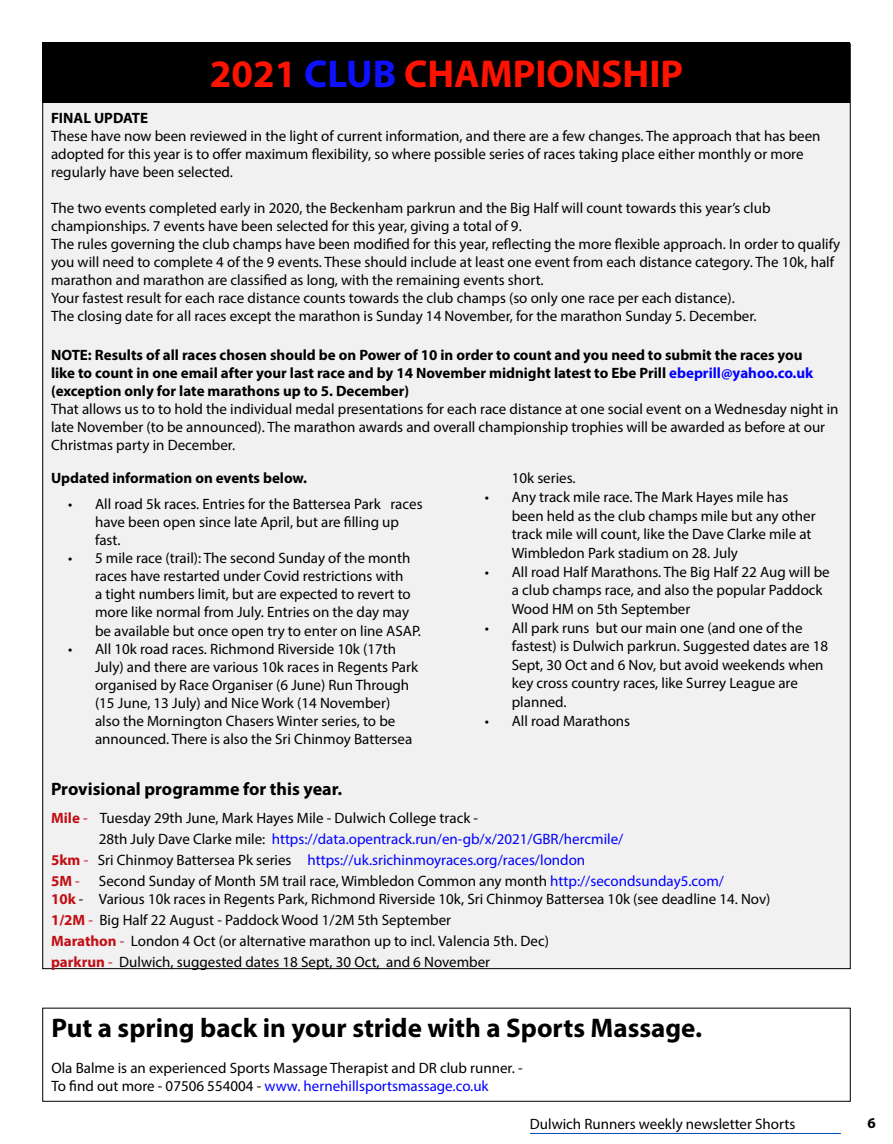
<style>
.page{position:relative;width:893px;height:1144px;background:#fff}
.page>*{position:absolute;margin:0;border:0;box-sizing:border-box;transform-origin:0 0}
.t1{font:700 39px "Myriad Pro";color:#ff1200}
.t2{font:700 27px "Myriad Pro";color:#000}
.t3{font:700 18px "Myriad Pro";color:#000}
.t4{font:15px/18px "Myriad Pro";color:#000}
.t5{font:700 15px/18px "Myriad Pro";color:#000}
.t6{font:15px "Myriad Pro";color:#00f}
.t7{font:700 15px "Myriad Pro";color:#c20f14}
.s1{color:#0e11ff}
.s2{color:#00f}
.s3{font-weight:700;color:#c20f14}
.s4{color:#c20f14}
.s5{color:#000}
.s6{font-weight:400}
</style>
<div class="page">
<hr style="left:530px;top:1133px;width:311px;height:1px;background:#004fb7">
<div style="left:43px;top:44px;width:807px;height:924px;background:#f1f1f2"></div>
<div style="left:43px;top:43px;width:807px;height:60px;background:#000"></div>
<h1 class="t1" style="left:210px;top:49px;width:475px">2021 <span class="s1">CLUB</span> CHAMPIONSHIP</h1>
<p class="t5" style="left:51px;top:108px;width:99px">FINAL UPDATE</p>
<p class="t4" style="left:51px;top:126px;width:771px">These have now been reviewed in the light of current information, and there are a few changes. The approach that has been adopted for this year is to offer maximum flexibility, so where possible series of races taking place either monthly or more regularly have been selected.</p>
<p class="t4" style="left:51px;top:198px;width:791px">The two events completed early in 2020, the Beckenham parkrun and the Big Half will count towards this year’s club championships. 7 events have been selected for this year, giving a total of 9.<br>The rules governing the club champs have been modified for this year, reflecting the more flexible approach. In order to qualify you will need to complete 4 of the 9 events. These should include at least one event from each distance category. The 10k, half marathon and marathon are classified as long, with the remaining events short.<br>Your fastest result for each race distance counts towards the club champs (so only one race per each distance).<br>The closing date for all races except the marathon is Sunday 14 November, for the marathon Sunday 5. December.</p>
<p class="t5" style="left:51px;top:346px;width:764px">NOTE: Results of all races chosen should be on Power of 10 in order to count and you need to submit the races you like to count in one email after your last race and by 14 November midnight latest to Ebe Prill <span class="s2">ebeprill@yahoo.co.uk </span>(exception only for late marathons up to 5. December)</p>
<p class="t4" style="left:51px;top:400px;width:789px">That allows us to to hold the individual medal presentations for each race distance at one social event on a Wednesday night in late November (to be announced). The marathon awards and overall championship trophies will be awarded as before at our<br>Christmas party in December.</p>
<p class="t5" style="left:51px;top:469px;width:258px">Updated information on events below.</p>
<p class="t4" style="left:95px;top:494px;width:329px;text-indent:-27px">• All road 5k races. Entries for the Battersea Park races have been open since late April, but are filling up fast.</p>
<p class="t4" style="left:95px;top:549px;width:327px;text-indent:-27px">• 5 mile race (trail): The second Sunday of the month races have restarted under Covid restrictions with<br>a tight numbers limit, but are expected to revert to more like normal from July. Entries on the day may be available but once open try to enter on line ASAP.</p>
<p class="t4" style="left:95px;top:639px;width:325px;text-indent:-27px">• All 10k road races. Richmond Riverside 10k (17th July) and there are various 10k races in Regents Park organised by Race Organiser (6 June) Run Through (15 June, 13 July) and Nice Work (14 November) also the Mornington Chasers Winter series, to be announced. There is also the Sri Chinmoy Battersea</p>
<p class="t4" style="left:512px;top:469px;width:65px">10k series.</p>
<p class="t4" style="left:512px;top:487px;width:305px;line-height:18.6px;text-indent:-27px">• Any track mile race. The Mark Hayes mile has been held as the club champs mile but any other track mile will count, like the Dave Clarke mile at Wimbledon Park stadium on 28. July</p>
<p class="t4" style="left:512px;top:562px;width:319px;line-height:18.6px;text-indent:-27px">• All road Half Marathons. The Big Half 22 Aug will be a club champs race, and also the popular Paddock<br>Wood HM on 5th September</p>
<p class="t4" style="left:512px;top:618px;width:318px;line-height:18.6px;text-indent:-27px">• All park runs but our main one (and one of the fastest) is Dulwich parkrun. Suggested dates are 18<br>Sept, 30 Oct and 6 Nov, but avoid weekends when key cross country races, like Surrey League are planned.</p>
<p class="t4" style="left:485px;top:711px;width:147px">• All road Marathons</p>
<p class="t3" style="left:51px;top:777px;width:292px">Provisional programme for this year.</p>
<p class="t4" style="left:51px;top:808px;width:429px"><span class="s3">Mile</span> <span class="s4">-</span> Tuesday 29th June, Mark Hayes Mile - Dulwich College track -</p>
<p class="t6" style="left:99px;top:829px;width:526px"><span class="s5">28th July Dave Clarke mile:</span> https://data.opentrack.run/en-gb/x/2021/GBR/hercmile/</p>
<p class="t6" style="left:51px;top:850px;width:536px"><span class="s3">5km</span> <span class="s4">-</span> <span class="s5">Sri Chinmoy Battersea Pk series</span> https://uk.srichinmoyraces.org/races/london</p>
<p class="t7" style="left:51px;top:871px;width:30px">5M <span class="s6">-</span></p>
<p class="t4" style="left:51px;top:871px;width:721px;text-align:center">Second Sunday of Month 5M trail race, Wimbledon Common any month <span class="s2">http://secondsunday5.com/<br></span><span class="s3">10k</span> - Various 10k races in Regents Park, Richmond Riverside 10k, Sri Chinmoy Battersea 10k (see deadline 14. Nov)</p>
<p class="t4" style="left:51px;top:909px;width:499px;line-height:21px"><span class="s3">1/2M</span> <span class="s4">-</span> Big Half 22 August - Paddock Wood 1/2M 5th September<br><span class="s3">Marathon</span> <span class="s4">-</span> London 4 Oct (or alternative marathon up to incl. Valencia 5th. Dec) <span class="s3">parkrun</span> <span class="s4">-</span> Dulwich, suggested dates 18 Sept, 30 Oct, and 6 November</p>
<h2 class="t2" style="left:51px;top:1010px;width:652px">Put a spring back in your stride with a Sports Massage.</h2>
<p class="t4" style="left:51px;top:1059px;width:473px">Ola Balme is an experienced Sports Massage Therapist and DR club runner. -<br>To find out more - 07506 554004 - <span class="s2">www. hernehillsportsmassage.co.uk</span></p>
<p class="t4" style="left:530px;top:1114px;width:267px">Dulwich Runners weekly newsletter Shorts</p>
<p class="t5" style="left:868px;top:1113px;width:10px">6</p>
</div>
